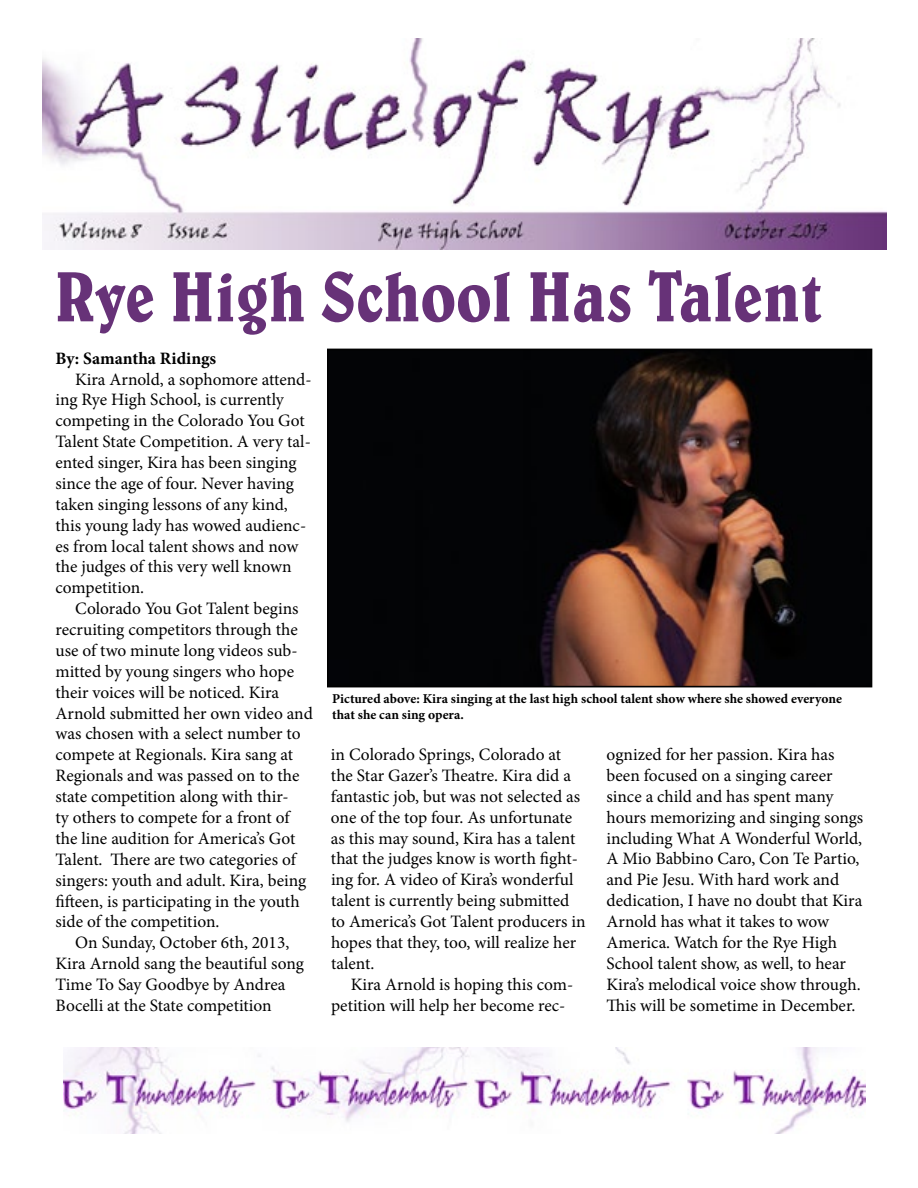
<style>
.page{position:relative;width:918px;height:1188px;background:#fff}
.page>*{position:absolute;margin:0;border:0;box-sizing:border-box;transform-origin:0 0}
.t1{font:condensed 72px "Belwe BT";color:#673278}
.t2{font:17.4px/20.9px "Minion Pro";color:#000}
.t3{font:700 17.4px "Minion Pro";color:#000}
.t4{font:700 13.5px/16.2px "Minion Pro";color:#000}
</style>
<div class="page">
<img style="left:43px;top:38px;width:843px;height:212px">
<img style="left:330px;top:352px;width:539px;height:332px">
<div style="left:327px;top:349px;width:545px;height:338px;border:2px solid #000"></div>
<img style="left:64px;top:1047px;width:801px;height:87px">
<h1 class="t1" style="left:54px;top:252px;width:769px">Rye High School Has Talent</h1>
<p class="t3" style="left:56px;top:346px;width:162px">By: Samantha Ridings</p>
<p class="t2" style="left:56px;top:369px;width:258px;text-indent:20px">Kira Arnold, a sophomore attend&shy;ing Rye High School, is currently competing in the Colorado You Got<br>Talent State Competition. A very tal&shy;ented singer, Kira has been singing since the age of four. Never having taken singing lessons of any kind, this young lady has wowed audienc&shy;es from local talent shows and now the judges of this very well known competition.</p>
<p class="t2" style="left:56px;top:598px;width:259px;text-indent:20px">Colorado You Got Talent begins recruiting competitors through the use of two minute long videos sub&shy;mitted by young singers who hope their voices will be noticed. Kira Arnold submitted her own video and was chosen with a select number to compete at Regionals. Kira sang at Regionals and was passed on to the state competition along with thir-<br>ty others to compete for a front of the line audition for America’s Got Talent. There are two categories of singers: youth and adult. Kira, being fifteen, is participating in the youth side of the competition.</p>
<p class="t2" style="left:56px;top:932px;width:250px;text-indent:20px">On Sunday, October 6th, 2013,<br>Kira Arnold sang the beautiful song<br>Time To Say Goodbye by Andrea<br>Bocelli at the State competition</p>
<p class="t4" style="left:332px;top:691px;width:511px">Pictured above: Kira singing at the last high school talent show where she showed everyone that she can sing opera.</p>
<p class="t2" style="left:331px;top:744px;width:256px">in Colorado Springs, Colorado at the Star Gazer’s Theatre. Kira did a fantastic job, but was not selected as one of the top four. As unfortunate as this may sound, Kira has a talent that the judges know is worth fight&shy;ing for. A video of Kira’s wonderful talent is currently being submitted to America’s Got Talent producers in hopes that they, too, will realize her talent.</p>
<p class="t2" style="left:331px;top:974px;width:244px;text-indent:20px">Kira Arnold is hoping this com&shy;petition will help her become rec-</p>
<p class="t2" style="left:606px;top:744px;width:258px">ognized for her passion. Kira has been focused on a singing career since a child and has spent many hours memorizing and singing songs including What A Wonderful World, A Mio Babbino Caro, Con Te Partio, and Pie Jesu. With hard work and dedication, I have no doubt that Kira Arnold has what it takes to wow America. Watch for the Rye High School talent show, as well, to hear Kira’s melodical voice show through.<br>This will be sometime in December.</p>
</div>
